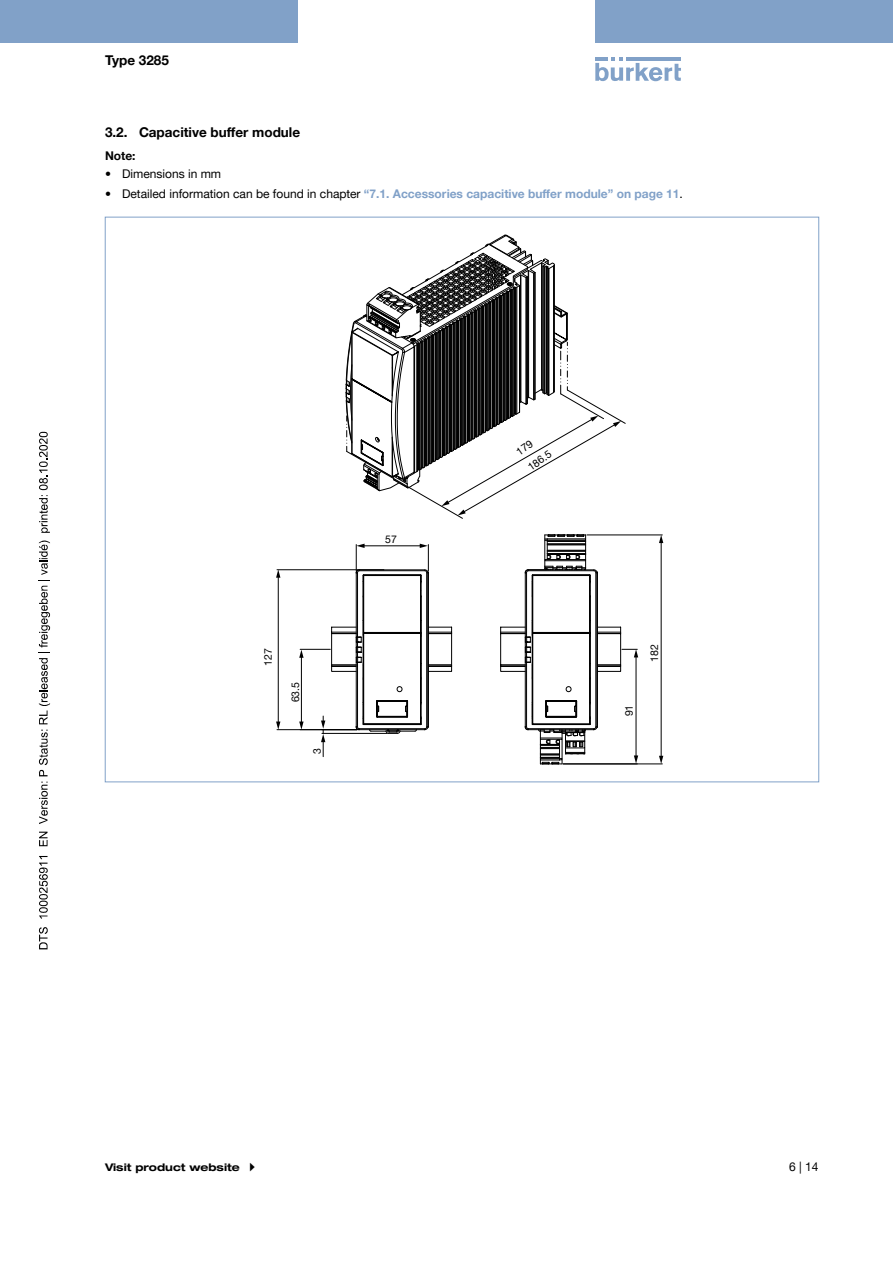
<style>
.page{position:relative;width:893px;height:1263px;background:#fff}
.page>*{position:absolute;margin:0;border:0;box-sizing:border-box;transform-origin:0 0}
.t1{font:700 13.5px "Helvetica Neue LTW1 G";color:#000}
.t2{font:700 12px "Helvetica Neue LTW1 G";color:#81a1c8}
.t3{font:12px "Helvetica Neue LTW1 G";color:#000}
.t4{font:700 12px "Helvetica Neue LTW1 G";color:#000}
.t5{font:10.5px/19px "Helvetica Neue LTW1 G";color:#000}
.t6{font:700 expanded 10.5px "Helvetica Neue LTW1 G";color:#000}
.s1{font-weight:400;color:#000}
</style>
<div class="page">
<svg style="left:595px;top:57px;width:86px;height:24px"></svg>
<hr style="left:626px;top:57px;width:55px;height:4px;background:#81a1c8">
<div style="left:0;top:0;width:298px;height:42px;background:#81a1c8"></div>
<div style="left:595px;top:0;width:298px;height:42px;background:#81a1c8"></div>
<hr style="left:661px;top:542px;width:1px;height:215px;background:#010101">
<svg style="left:659px;top:535px;width:4px;height:8px"></svg>
<svg style="left:659px;top:756px;width:4px;height:8px"></svg>
<hr style="left:563px;top:763px;width:99px;height:1px;background:#010101">
<hr style="left:587px;top:534px;width:75px;height:1px;background:#010101">
<hr style="left:278px;top:576px;width:1px;height:147px;background:#010101">
<svg style="left:276px;top:569px;width:4px;height:9px"></svg>
<svg style="left:276px;top:721px;width:4px;height:9px"></svg>
<hr style="left:277px;top:729px;width:80px;height:1px;background:#010101">
<hr style="left:277px;top:569px;width:81px;height:1px;background:#010101">
<hr style="left:301px;top:656px;width:1px;height:67px;background:#010101">
<svg style="left:299px;top:650px;width:5px;height:8px"></svg>
<svg style="left:299px;top:721px;width:5px;height:9px"></svg>
<hr style="left:300px;top:729px;width:57px;height:1px;background:#010101">
<hr style="left:300px;top:649px;width:30px;height:1px;background:#010101">
<svg style="left:321px;top:716px;width:4px;height:41px"></svg>
<hr style="left:322px;top:729px;width:35px;height:1px;background:#010101">
<hr style="left:322px;top:733px;width:65px;height:1px;background:#010101">
<svg style="left:345px;top:234px;width:281px;height:285px"></svg>
<svg style="left:331px;top:544px;width:121px;height:190px"></svg>
<svg style="left:500px;top:534px;width:138px;height:231px"></svg>
<svg style="left:39px;top:927px;width:9px;height:22px"></svg>
<svg style="left:39px;top:856px;width:9px;height:62px"></svg>
<svg style="left:39px;top:832px;width:9px;height:14px"></svg>
<svg style="left:39px;top:782px;width:9px;height:42px"></svg>
<svg style="left:39px;top:540px;width:11px;height:236px"></svg>
<svg style="left:39px;top:432px;width:11px;height:101px"></svg>
<p class="t1" style="left:105px;top:52px;width:65px">Type 3285</p>
<p class="t1" style="left:105px;top:124px;width:197px">3.2. Capacitive buffer module</p>
<p class="t4" style="left:105px;top:148px;width:32px">Note:</p>
<p class="t3" style="left:105px;top:166px;width:118px">• Dimensions in mm</p>
<p class="t2" style="left:105px;top:186px;width:579px"><span class="s1">• Detailed information can be found in chapter</span> “7.1. Accessories capacitive buffer module” on page 11<span class="s1">.</span></p>
<p class="t5" style="left:259px;top:666px;width:19px;rotate:-90deg">127</p>
<p class="t5" style="left:286px;top:702px;width:22px;rotate:-90deg">63.5</p>
<p class="t5" style="left:307px;top:754px;width:7px;rotate:-90deg">3</p>
<p class="t5" style="left:385px;top:529px;width:13px">57</p>
<p class="t5" style="left:512px;top:445px;width:28px;rotate:-35deg">179<br>186.5</p>
<p class="t5" style="left:645px;top:662px;width:19px;rotate:-90deg">182</p>
<p class="t5" style="left:619px;top:716px;width:13px;rotate:-90deg">91</p>
<p class="t6" style="left:105px;top:1161px;width:136px">Visit product website</p>
<p class="t3" style="left:789px;top:1159px;width:31px">6 | 14</p>
</div>
